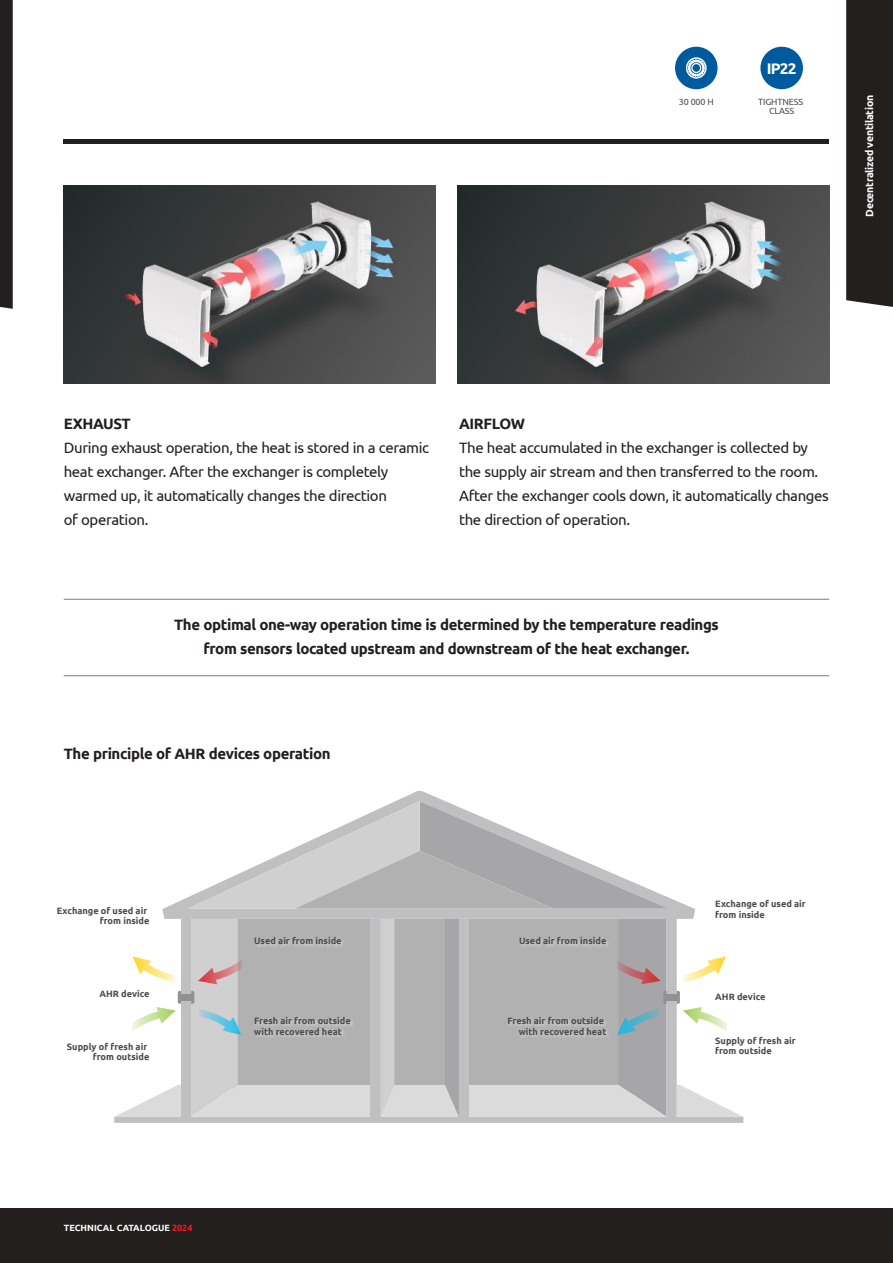
<style>
.page{position:relative;width:893px;height:1263px;background:#fff}
.page>*{position:absolute;margin:0;border:0;box-sizing:border-box;transform-origin:0 0}
.t1{font:700 15.3px "Ubuntu";color:#fff}
.t2{font:15px/24px "Ubuntu";letter-spacing:-.025em;color:#241f1f}
.t3{font:700 15px/24px "Ubuntu";letter-spacing:-.025em;color:#241f1f;text-align:center}
.t4{font:700 10.5px "Ubuntu";letter-spacing:-.025em;color:#fff}
.t5{font:700 9.15px/10.2px "Ubuntu";color:#4e4b4c;text-align:right}
.t6{font:700 9px "Ubuntu";color:#fff}
.t7{font:9px/9.3px "Ubuntu";letter-spacing:-.015em;color:#4e4b4c;text-align:center}
.s1{color:#ef1923}
</style>
<div class="page">
<div style="left:0;top:1208px;width:893px;height:55px;background:#241f1f"></div>
<svg style="left:0;top:0;width:13px;height:309px;background:#282323"></svg>
<div style="left:846px;top:0;width:47px;height:307px;background:#241f1f"></div>
<img style="left:64px;top:185px;width:371px;height:199px">
<img style="left:458px;top:185px;width:371px;height:199px">
<hr style="left:64px;top:599px;width:765px;height:1px;background:#7d7c7e">
<hr style="left:64px;top:675px;width:765px;height:1px;background:#7d7c7e">
<hr style="left:64px;top:139px;width:765px;height:4px;background:#241f1f">
<svg style="left:114px;top:791px;width:629px;height:332px"></svg>
<div style="left:181px;top:994px;width:10px;height:7px;background:#919193"></div>
<div style="left:666px;top:994px;width:11px;height:7px;background:#919193"></div>
<svg style="left:132px;top:956px;width:43px;height:26px"></svg>
<svg style="left:129px;top:991px;width:52px;height:41px"></svg>
<svg style="left:683px;top:956px;width:43px;height:26px"></svg>
<svg style="left:677px;top:991px;width:52px;height:41px"></svg>
<svg style="left:677px;top:1085px;width:66px;height:32px"></svg>
<svg style="left:114px;top:1085px;width:67px;height:32px"></svg>
<svg style="left:188px;top:801px;width:480px;height:108px"></svg>
<svg style="left:191px;top:919px;width:475px;height:198px;background:#b9b9ba"></svg>
<img style="left:251px;top:1013px;width:108px;height:30px">
<div style="left:760px;top:47px;width:43px;height:42px;background:#005a9e;border-radius:50%"></div>
<div style="left:675px;top:47px;width:42px;height:42px;background:#005a9e;border-radius:50%"></div>
<svg style="left:686px;top:57px;width:21px;height:22px"></svg>
<p class="t7" style="left:679px;top:97px;width:36px">30 000 H</p>
<p class="t1" style="left:767px;top:59px;width:31px">IP22</p>
<p class="t7" style="left:758px;top:97px;width:47px">TIGHTNESS<br>CLASS</p>
<p class="t4" style="left:863px;top:217px;width:123px;rotate:-90deg">Decentralized ventilation</p>
<p class="t3" style="left:64px;top:412px;width:69px">EXHAUST</p>
<p class="t2" style="left:64px;top:436px;width:367px">During exhaust operation, the heat is stored in a ceramic heat exchanger. After the exchanger is completely warmed up, it automatically changes the direction<br>of operation.</p>
<p class="t3" style="left:459px;top:412px;width:67px">AIRFLOW</p>
<p class="t2" style="left:459px;top:436px;width:371px">The heat accumulated in the exchanger is collected by the supply air stream and then transferred to the room.<br>After the exchanger cools down, it automatically changes the direction of operation.</p>
<p class="t3" style="left:174px;top:612px;width:546px">The optimal one-way operation time is determined by the temperature readings from sensors located upstream and downstream of the heat exchanger.</p>
<p class="t3" style="left:64px;top:742px;width:268px">The principle of AHR devices operation</p>
<p class="t5" style="left:57px;top:905px;width:94px">Exchange of used air from inside</p>
<p class="t5" style="left:99px;top:989px;width:52px">AHR device</p>
<p class="t5" style="left:67px;top:1041px;width:84px">Supply of fresh air from outside</p>
<p class="t5" style="left:254px;top:936px;width:89px">Used air from inside</p>
<p class="t5" style="left:519px;top:936px;width:89px">Used air from inside</p>
<p class="t5" style="left:254px;top:1016px;width:98px;text-align:left">Fresh air from outside with recovered heat</p>
<p class="t5" style="left:507px;top:1016px;width:100px">Fresh air from outside with recovered heat</p>
<p class="t6" style="left:64px;top:1222px;width:130px">TECHNICAL CATALOGUE <span class="s1">2024</span></p>
<p class="t5" style="left:715px;top:899px;width:92px;text-align:left">Exchange of used air from inside</p>
<p class="t5" style="left:715px;top:991px;width:52px">AHR device</p>
<p class="t5" style="left:715px;top:1035px;width:82px;text-align:left">Supply of fresh air from outside</p>
</div>
